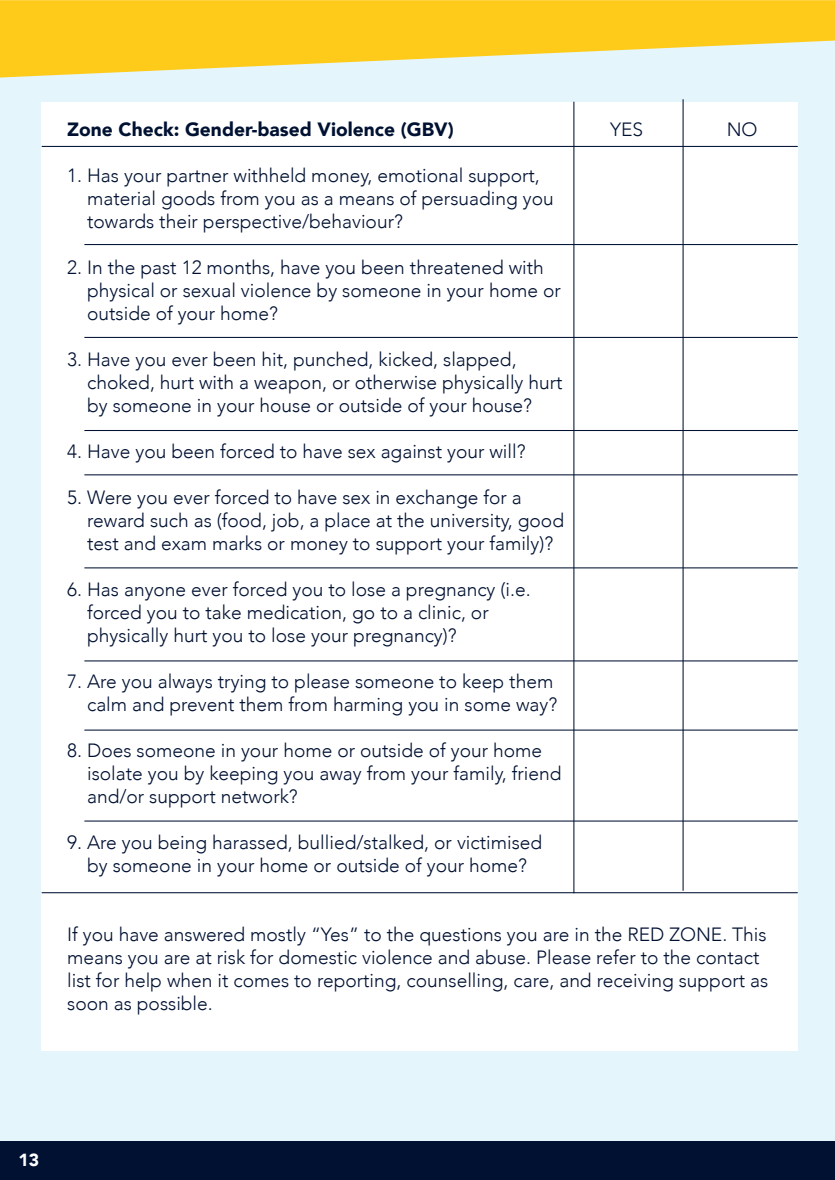
<style>
.page{position:relative;width:835px;height:1180px;background:#fff}
.page>*{position:absolute;margin:0;border:0;box-sizing:border-box;transform-origin:0 0}
.t1{font:300 19.18px/23px "Avenir";color:#001132}
.t2{font:900 19.18px "Avenir";color:#001132}
.t3{font:900 17.5px "Avenir";color:#fff}
</style>
<div class="page">
<div style="left:0;top:2px;width:834px;height:1176px;background:#e5f5fc"></div>
<div style="left:42px;top:102px;width:755px;height:949px;background:#fff"></div>
<hr style="left:682px;top:99px;width:1px;height:792px;background:#001132">
<hr style="left:573px;top:102px;width:1px;height:791px;background:#001132">
<hr style="left:84px;top:244px;width:713px;height:1px;background:#001132">
<hr style="left:42px;top:146px;width:755px;height:1px;background:#001132">
<hr style="left:84px;top:337px;width:713px;height:1px;background:#001132">
<hr style="left:84px;top:430px;width:713px;height:1px;background:#001132">
<hr style="left:84px;top:474px;width:713px;height:1px;background:#001132">
<hr style="left:84px;top:567px;width:713px;height:1px;background:#001132">
<hr style="left:42px;top:892px;width:755px;height:1px;background:#001132">
<hr style="left:84px;top:820px;width:713px;height:1px;background:#001132">
<hr style="left:84px;top:729px;width:713px;height:1px;background:#001132">
<hr style="left:84px;top:660px;width:713px;height:1px;background:#001132">
<svg style="left:0;top:0;width:834px;height:78px;fill:#fecb1b"></svg>
<div style="left:0;top:1141px;width:834px;height:39px;background:#001132"></div>
<p class="t2" style="left:67px;top:113px;width:388px">Zone Check: Gender-based Violence (GBV)</p>
<p class="t1" style="left:610px;top:118px;width:35px">YES</p>
<p class="t1" style="left:726px;top:118px;width:32px">NO</p>
<p class="t1" style="left:67px;top:164px;width:474px">1. Has your partner withheld money, emotional support,</p>
<p class="t1" style="left:87px;top:187px;width:468px">material goods from you as a means of persuading you</p>
<p class="t1" style="left:87px;top:210px;width:317px">towards their perspective/behaviour?</p>
<p class="t1" style="left:67px;top:256px;width:478px">2. In the past 12 months, have you been threatened with</p>
<p class="t1" style="left:87px;top:279px;width:475px">physical or sexual violence by someone in your home or</p>
<p class="t1" style="left:87px;top:302px;width:192px">outside of your home?</p>
<p class="t1" style="left:67px;top:348px;width:451px">3. Have you ever been hit, punched, kicked, slapped,</p>
<p class="t1" style="left:87px;top:371px;width:477px">choked, hurt with a weapon, or otherwise physically hurt</p>
<p class="t1" style="left:87px;top:394px;width:446px">by someone in your house or outside of your house?</p>
<p class="t1" style="left:67px;top:440px;width:460px">4. Have you been forced to have sex against your will?</p>
<p class="t1" style="left:67px;top:486px;width:456px">5. Were you ever forced to have sex in exchange for a</p>
<p class="t1" style="left:87px;top:509px;width:478px">reward such as (food, job, a place at the university, good</p>
<p class="t1" style="left:87px;top:532px;width:467px">test and exam marks or money to support your family)?</p>
<p class="t1" style="left:67px;top:578px;width:465px">6. Has anyone ever forced you to lose a pregnancy (i.e.</p>
<p class="t1" style="left:87px;top:601px;width:403px">forced you to take medication, go to a clinic, or</p>
<p class="t1" style="left:87px;top:624px;width:371px">physically hurt you to lose your pregnancy)?</p>
<p class="t1" style="left:67px;top:670px;width:487px">7. Are you always trying to please someone to keep them</p>
<p class="t1" style="left:87px;top:693px;width:471px">calm and prevent them from harming you in some way?</p>
<p class="t1" style="left:67px;top:739px;width:476px">8. Does someone in your home or outside of your home</p>
<p class="t1" style="left:87px;top:762px;width:476px">isolate you by keeping you away from your family, friend</p>
<p class="t1" style="left:87px;top:785px;width:212px">and/or support network?</p>
<p class="t1" style="left:67px;top:831px;width:476px">9. Are you being harassed, bullied/stalked, or victimised</p>
<p class="t1" style="left:87px;top:854px;width:441px">by someone in your home or outside of your home?</p>
<p class="t1" style="left:67px;top:923px;width:702px">If you have answered mostly “Yes” to the questions you are in the RED ZONE. This means you are at risk for domestic violence and abuse. Please refer to the contact list for help when it comes to reporting, counselling, care, and receiving support as soon as possible.</p>
<p class="t3" style="left:18px;top:1145px;width:22px">13</p>
</div>
